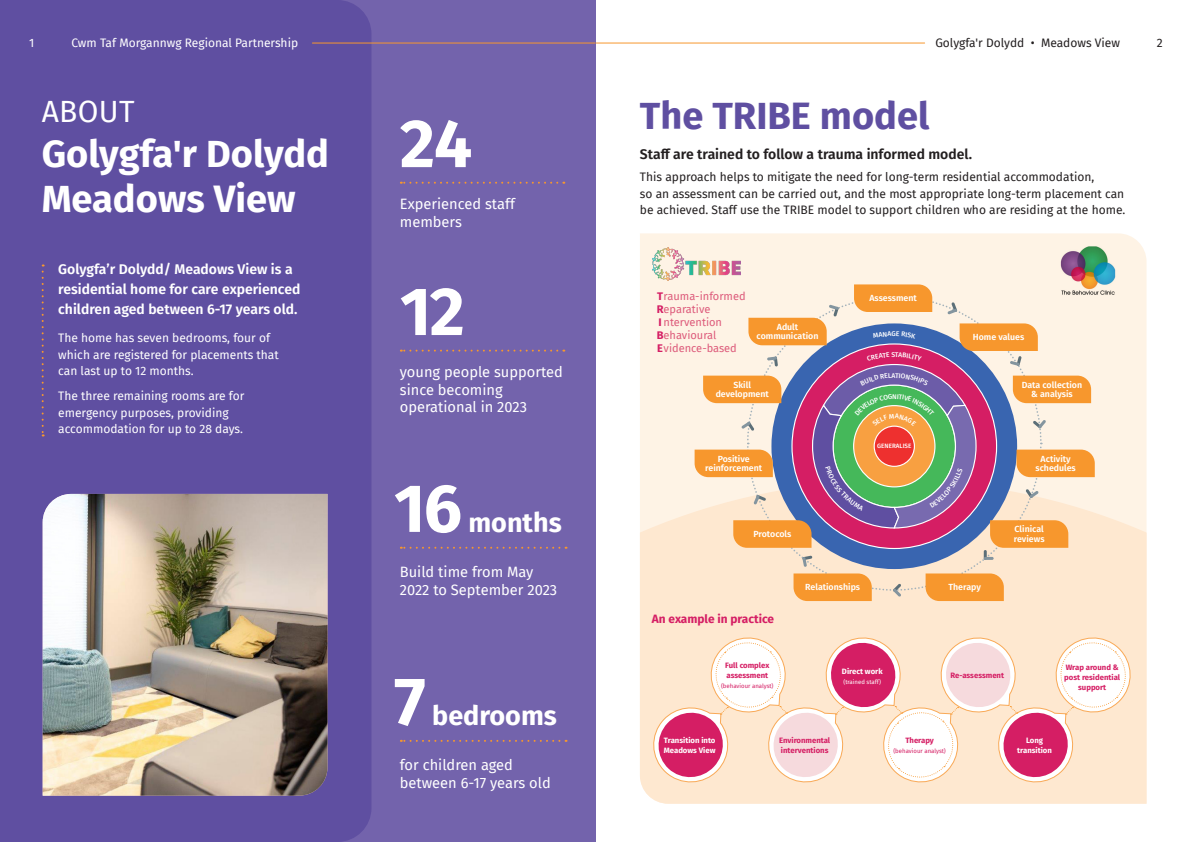
<style>
.page{position:relative;width:1191px;height:842px;background:#fff}
.page>*{position:absolute;margin:0;border:0;box-sizing:border-box;transform-origin:0 0}
.Bullet_Text{font:700 68.1px "Fira Sans";color:#fff}
.Heading_A{font:700 38px/45px "Fira Sans";color:#fff}
.Heading_A-2{font:700 38px "Fira Sans";color:#5f4fa1}
.Heading_A-3{font:30px "Fira Sans";letter-spacing:.01em;color:#fff}
.Bullet_Text-2{font:700 27px "Fira Sans";color:#fff}
.Bullet_Text-3{font:14.6px/17.6px "Fira Sans";color:#fff}
.t1{font:600 14px/20px "Fira Sans";color:#fff}
.Bullet_Text-4{font:600 14px "Fira Sans";color:#231f20}
.Bullet_Text-5{font:12px/16.5px "Fira Sans";color:#231f20}
.Bullet_Text-6{font:12px/16.5px "Fira Sans";color:#fff}
.Heading_A-4{font:700 11.9px "Fira Sans";color:#d51e64}
.Heading_A-5{font:11px "Fira Sans";color:#dd5b7b}
.Bullet_Text-7{font:600 8.8px/9.2px "Fira Sans";color:#fff;text-align:center}
.Bullet_Text-8{font:700 7.8px/10px "Fira Sans";color:#d51e64}
.Bullet_Text-9{font:700 7.8px/10px "Fira Sans";color:#fff}
.Bullet_Text-10{font:500 6.3px "Fira Sans";color:#fff}
.Bullet_Text-11{font:6px "Fira Sans";color:#d51e64}
.Bullet_Text-12{font:6px "Fira Sans";color:#fff}
.s1{font-weight:700;color:#d51e64}
</style>
<div class="page">
<div style="left:640px;top:233px;width:506px;height:247px;background:#fef3e5"></div>
<svg style="left:640px;top:480px;width:506px;height:324px;background:#fee9d2"></svg>
<svg style="left:648px;top:633px;width:487px;height:154px"></svg>
<div style="left:291px;top:0;width:305px;height:842px;background:#7363ac"></div>
<div style="left:0;top:0;width:371px;height:842px;background:#5f4fa1"></div>
<img style="left:43px;top:494px;width:284px;height:302px">
<svg style="left:42px;top:272px;width:2px;height:164px"></svg>
<svg style="left:401px;top:350px;width:156px;height:2px"></svg>
<svg style="left:401px;top:182px;width:156px;height:2px"></svg>
<svg style="left:401px;top:547px;width:158px;height:2px"></svg>
<svg style="left:401px;top:740px;width:158px;height:2px"></svg>
<hr style="left:596px;top:43px;width:328px;height:1px;background:#f7972d">
<hr style="left:312px;top:43px;width:283px;height:1px;background:#f7972d">
<img style="left:653px;top:248px;width:87px;height:33px">
<img style="left:1050px;top:245px;width:78px;height:53px">
<svg style="left:694px;top:284px;width:400px;height:317px;background:#cfac9e"></svg>
<p class="Bullet_Text-6" style="left:29px;top:34px;width:7px">1</p>
<p class="Bullet_Text-6" style="left:72px;top:34px;width:228px">Cwm Taf Morgannwg Regional Partnership</p>
<p class="Bullet_Text-5" style="left:935px;top:34px;width:186px">Golygfa'r Dolydd • Meadows View</p>
<p class="Bullet_Text-5" style="left:1156px;top:34px;width:7px">2</p>
<p class="Heading_A-3" style="left:42px;top:88px;width:94px">ABOUT</p>
<p class="Heading_A" style="left:42px;top:128px;width:289px">Golygfa'r Dolydd<br>Meadows View</p>
<p class="t1" style="left:58px;top:259px;width:244px">Golygfa’r Dolydd/ Meadows View is a residential home for care experienced children aged between 6-17 years old.</p>
<p class="Bullet_Text-6" style="left:58px;top:329px;width:222px">The home has seven bedrooms, four of which are registered for placements that can last up to 12 months.</p>
<p class="Bullet_Text-6" style="left:58px;top:387px;width:188px">The three remaining rooms are for emergency purposes, providing accommodation for up to 28 days.</p>
<p class="Bullet_Text" style="left:400px;top:86px;width:74px">24</p>
<p class="Bullet_Text-3" style="left:400px;top:195px;width:117px">Experienced staff members</p>
<p class="Bullet_Text" style="left:400px;top:254px;width:66px">12</p>
<p class="Bullet_Text-3" style="left:400px;top:363px;width:165px">young people supported since becoming operational in 2023</p>
<p class="Bullet_Text" style="left:394px;top:451px;width:70px">16</p>
<p class="Bullet_Text-2" style="left:468px;top:500px;width:95px">months</p>
<p class="Bullet_Text-3" style="left:400px;top:563px;width:159px">Build time from May<br>2022 to September 2023</p>
<p class="Bullet_Text" style="left:394px;top:644px;width:33px">7</p>
<p class="Bullet_Text-2" style="left:432px;top:693px;width:126px">bedrooms</p>
<p class="Bullet_Text-3" style="left:400px;top:756px;width:152px">for children aged between 6-17 years old</p>
<p class="Heading_A-2" style="left:640px;top:84px;width:291px">The TRIBE model</p>
<p class="Bullet_Text-4" style="left:640px;top:143px;width:333px">Staff are trained to follow a trauma informed model.</p>
<p class="Bullet_Text-5" style="left:640px;top:169px;width:487px">This approach helps to mitigate the need for long-term residential accommodation,<br>so an assessment can be carried out, and the most appropriate long-term placement can be achieved. Staff use the TRIBE model to support children who are residing at the home.</p>
<p class="Heading_A-5" style="left:657px;top:287px;width:90px"><span class="s1">T</span>rauma-informed</p>
<p class="Heading_A-5" style="left:657px;top:300px;width:55px"><span class="s1">R</span>eparative</p>
<p class="Heading_A-5" style="left:658px;top:313px;width:65px"><span class="s1">I</span> ntervention</p>
<p class="Heading_A-5" style="left:657px;top:326px;width:61px"><span class="s1">B</span>ehavioural</p>
<p class="Heading_A-5" style="left:657px;top:339px;width:81px"><span class="s1">E</span>vidence-based</p>
<p class="Bullet_Text-7" style="left:756px;top:322px;width:63px">Adult communication</p>
<p class="Bullet_Text-7" style="left:869px;top:292px;width:49px">Assessment</p>
<p class="Bullet_Text-7" style="left:972px;top:332px;width:53px">Home values</p>
<p class="Bullet_Text-7" style="left:715px;top:379px;width:55px">Skill development</p>
<p class="Bullet_Text-7" style="left:1021px;top:380px;width:62px">Data collection &amp; analysis</p>
<p class="Bullet_Text-10" style="left:877px;top:441px;width:36px">GENERALISE</p>
<p class="Bullet_Text-7" style="left:705px;top:453px;width:59px">Positive reinforcement</p>
<p class="Bullet_Text-7" style="left:1035px;top:454px;width:42px">Activity schedules</p>
<p class="Bullet_Text-7" style="left:753px;top:529px;width:40px">Protocols</p>
<p class="Bullet_Text-7" style="left:1013px;top:524px;width:32px;text-align:left">Clinical reviews</p>
<p class="Heading_A-4" style="left:652px;top:609px;width:124px">An example in practice</p>
<p class="Bullet_Text-8" style="left:725px;top:659px;width:46px">Full complex assessment</p>
<p class="Bullet_Text-11" style="left:721px;top:681px;width:54px">(behaviour analyst)</p>
<p class="Bullet_Text-7" style="left:805px;top:582px;width:56px">Relationships</p>
<p class="Bullet_Text-7" style="left:948px;top:582px;width:34px">Therapy</p>
<p class="Bullet_Text-9" style="left:842px;top:665px;width:42px">Direct work</p>
<p class="Bullet_Text-12" style="left:843px;top:677px;width:39px">(trained staff)</p>
<p class="Bullet_Text-8" style="left:950px;top:669px;width:55px">Re-assessment</p>
<p class="Bullet_Text-8" style="left:1064px;top:662px;width:57px;text-align:center">Wrap around &amp; post residential support</p>
<p class="Bullet_Text-9" style="left:664px;top:735px;width:53px">Transition into<br>Meadows View</p>
<p class="Bullet_Text-8" style="left:779px;top:735px;width:53px">Environmental interventions</p>
<p class="Bullet_Text-8" style="left:905px;top:735px;width:30px">Therapy</p>
<p class="Bullet_Text-11" style="left:893px;top:746px;width:54px">(behaviour analyst)</p>
<p class="Bullet_Text-9" style="left:1017px;top:735px;width:36px;text-align:center">Long transition</p>
</div>
